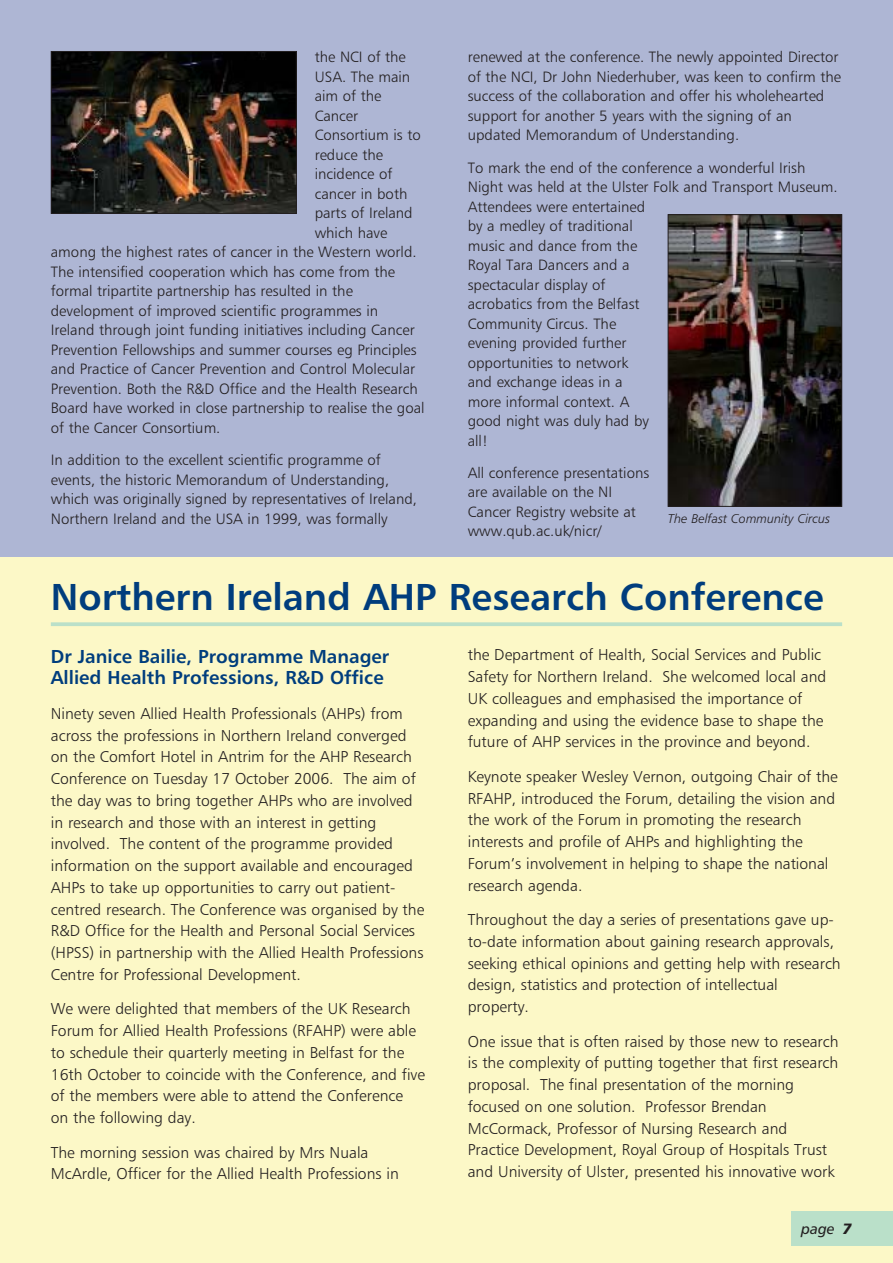
<style>
.page{position:relative;width:893px;height:1263px;background:#fff}
.page>*{position:absolute;margin:0;border:0;box-sizing:border-box;transform-origin:0 0}
.t1{font:37.5px "Humanist 777 BT Bold B";color:#003d7d}
.t2{font:18.75px/21.8px "Humanist 777 BT Bold B";color:#003d7d}
.t3{font:15.75px/21.8px "Humanist 777 BT Light B";color:#231f20}
.t4{font:15px/19.5px "Humanist 777 BT Light B";color:#231f20}
.t5{font:15px "Humanist 777 BT Italic B";color:#231f20}
.t6{font:12.75px "Humanist 777 BT Light Italic B";color:#231f20}
.s1{font-family:"Humanist 777 BT Black Italic B"}
</style>
<div class="page">
<div style="left:0;top:0;width:892px;height:557px;background:#aeb6d4"></div>
<div style="left:0;top:557px;width:892px;height:706px;background:#fcf8c7"></div>
<div style="left:791px;top:1212px;width:101px;height:34px;background:#bae0c9"></div>
<svg style="left:51px;top:622px;width:791px;height:4px;background:#bfe2c8"></svg>
<img style="left:53px;top:53px;width:242px;height:159px">
<div style="left:51px;top:51px;width:246px;height:163px;border:1px solid #231f20"></div>
<img style="left:669px;top:216px;width:171px;height:289px">
<div style="left:667px;top:214px;width:175px;height:293px;border:1px solid #231f20"></div>
<p class="t4" style="left:315px;top:48px;width:93px">the NCI of the</p>
<p class="t4" style="left:315px;top:68px;width:97px">USA. The main</p>
<p class="t4" style="left:315px;top:87px;width:68px">aim of the</p>
<p class="t4" style="left:315px;top:107px;width:45px">Cancer</p>
<p class="t4" style="left:315px;top:126px;width:108px">Consortium is to</p>
<p class="t4" style="left:315px;top:146px;width:70px">reduce the</p>
<p class="t4" style="left:315px;top:165px;width:79px">incidence of</p>
<p class="t4" style="left:315px;top:185px;width:94px">cancer in both</p>
<p class="t4" style="left:315px;top:204px;width:99px">parts of Ireland</p>
<p class="t4" style="left:315px;top:224px;width:74px">which have</p>
<p class="t4" style="left:51px;top:243px;width:367px">among the highest rates of cancer in the Western world.</p>
<p class="t4" style="left:51px;top:263px;width:346px">The intensified cooperation which has come from the</p>
<p class="t4" style="left:51px;top:282px;width:303px">formal tripartite partnership has resulted in the</p>
<p class="t4" style="left:51px;top:302px;width:329px">development of improved scientific programmes in</p>
<p class="t4" style="left:51px;top:321px;width:365px">Ireland through joint funding initiatives including Cancer</p>
<p class="t4" style="left:51px;top:341px;width:367px">Prevention Fellowships and summer courses eg Principles</p>
<p class="t4" style="left:51px;top:360px;width:366px">and Practice of Cancer Prevention and Control Molecular</p>
<p class="t4" style="left:51px;top:380px;width:368px">Prevention. Both the R&amp;D Office and the Health Research</p>
<p class="t4" style="left:51px;top:399px;width:375px">Board have worked in close partnership to realise the goal</p>
<p class="t4" style="left:51px;top:419px;width:171px">of the Cancer Consortium.</p>
<p class="t4" style="left:51px;top:451px;width:368px">In addition to the excellent scientific programme of events, the historic Memorandum of Understanding, which was originally signed by representatives of Ireland, Northern Ireland and the USA in 1999, was formally</p>
<p class="t4" style="left:468px;top:48px;width:375px">renewed at the conference. The newly appointed Director of the NCI, Dr John Niederhuber, was keen to confirm the success of the collaboration and offer his wholehearted support for another 5 years with the signing of an updated Memorandum of Understanding.</p>
<p class="t4" style="left:468px;top:158px;width:371px">To mark the end of the conference a wonderful Irish<br>Night was held at the Ulster Folk and Transport Museum.<br>Attendees were entertained<br>by a medley of traditional<br>music and dance from the<br>Royal Tara Dancers and a<br>spectacular display of<br>acrobatics from the Belfast<br>Community Circus. The<br>evening provided further<br>opportunities to network<br>and exchange ideas in a<br>more informal context. A<br>good night was duly had by<br>all!</p>
<p class="t4" style="left:468px;top:464px;width:183px">All conference presentations are available on the NI<br>Cancer Registry website at www.qub.ac.uk/nicr/</p>
<p class="t6" style="left:667px;top:512px;width:164px">The Belfast Community Circus</p>
<h1 class="t1" style="left:51px;top:578px;width:774px">Northern Ireland AHP Research Conference</h1>
<p class="t2" style="left:51px;top:646px;width:340px">Dr Janice Bailie, Programme Manager<br>Allied Health Professions, R&amp;D Office</p>
<p class="t3" style="left:51px;top:703px;width:375px">Ninety seven Allied Health Professionals (AHPs) from across the professions in Northern Ireland converged on the Comfort Hotel in Antrim for the AHP Research Conference on Tuesday 17 October 2006. The aim of the day was to bring together AHPs who are involved in research and those with an interest in getting involved. The content of the programme provided information on the support available and encouraged AHPs to take up opportunities to carry out patient&shy;centred research. The Conference was organised by the R&amp;D Office for the Health and Personal Social Services (HPSS) in partnership with the Allied Health Professions Centre for Professional Development.</p>
<p class="t3" style="left:51px;top:999px;width:376px">We were delighted that members of the UK Research Forum for Allied Health Professions (RFAHP) were able to schedule their quarterly meeting in Belfast for the 16th October to coincide with the Conference, and five of the members were able to attend the Conference<br>on the following day.</p>
<p class="t3" style="left:51px;top:1142px;width:349px">The morning session was chaired by Mrs Nuala<br>McArdle, Officer for the Allied Health Professions in</p>
<p class="t3" style="left:468px;top:645px;width:360px">the Department of Health, Social Services and Public Safety for Northern Ireland. She welcomed local and UK colleagues and emphasised the importance of expanding and using the evidence base to shape the future of AHP services in the province and beyond.</p>
<p class="t3" style="left:468px;top:766px;width:371px">Keynote speaker Wesley Vernon, outgoing Chair of the RFAHP, introduced the Forum, detailing the vision and the work of the Forum in promoting the research interests and profile of AHPs and highlighting the Forum’s involvement in helping to shape the national research agenda.</p>
<p class="t3" style="left:468px;top:910px;width:374px">Throughout the day a series of presentations gave up&shy;to-date information about gaining research approvals, seeking ethical opinions and getting help with research design, statistics and protection of intellectual property.</p>
<p class="t3" style="left:468px;top:1031px;width:372px">One issue that is often raised by those new to research is the complexity of putting together that first research proposal. The final presentation of the morning focused on one solution. Professor Brendan McCormack, Professor of Nursing Research and Practice Development, Royal Group of Hospitals Trust and University of Ulster, presented his innovative work</p>
<p class="t5" style="left:801px;top:1221px;width:52px">page <span class="s1">7</span></p>
</div>
